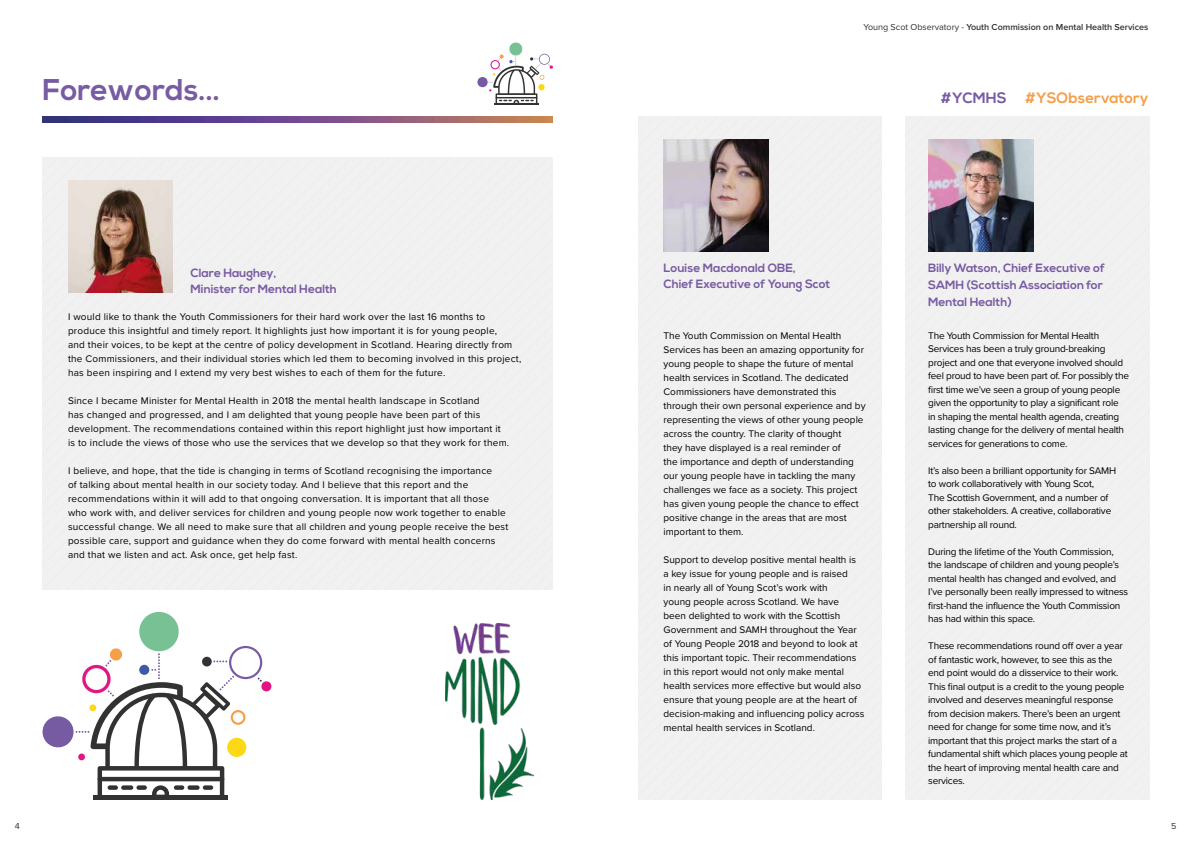
<style>
.page{position:relative;width:1191px;height:842px;background:#fff}
.page>*{position:absolute;margin:0;border:0;box-sizing:border-box;transform-origin:0 0}
.t1{font:700 30px "Nexa";color:#775ba3}
.t2{font:700 15px "Nexa";color:#f59f4a}
.t3{font:700 15px "Nexa";color:#765ba3}
.t4{font:700 12px/16px "Nexa";color:#775ba3}
.t5{font:10px/14px "Proxima Nova";letter-spacing:.02em;color:#000}
.t6{font:10px/13.5px "Proxima Nova";letter-spacing:-.02em;color:#000}
.t7{font:10px/14px "Proxima Nova";color:#000}
.t8{font:600 9px "Proxima Nova";color:#333232}
.t9{font:9px "Proxima Nova";color:#333}
.s1{font-weight:400}
</style>
<div class="page">
<div style="left:43px;top:157px;width:510px;height:432px;background:#f2f1f1"></div>
<img style="left:43px;top:117px;width:510px;height:5px">
<svg style="left:477px;top:42px;width:76px;height:62px"></svg>
<div style="left:638px;top:117px;width:244px;height:682px;background:#f2f1f1"></div>
<div style="left:905px;top:117px;width:244px;height:682px;background:#f2f1f1"></div>
<img style="left:445px;top:623px;width:88px;height:176px">
<img style="left:68px;top:180px;width:105px;height:112px">
<img style="left:663px;top:140px;width:105px;height:112px">
<img style="left:928px;top:140px;width:105px;height:112px">
<svg style="left:42px;top:612px;width:230px;height:187px"></svg>
<h1 class="t1" style="left:43px;top:73px;width:179px">Forewords...</h1>
<p class="t8" style="left:863px;top:20px;width:286px"><span class="s1">Young Scot Observatory -</span> Youth Commission on Mental Health Services</p>
<h2 class="t3" style="left:941px;top:89px;width:67px">#YCMHS</h2>
<h2 class="t2" style="left:1025px;top:89px;width:124px">#YSObservatory</h2>
<p class="t4" style="left:190px;top:265px;width:148px">Clare Haughey,<br>Minister for Mental Health</p>
<p class="t4" style="left:663px;top:260px;width:168px">Louise Macdonald OBE,<br>Chief Executive of Young Scot</p>
<p class="t4" style="left:928px;top:260px;width:178px;line-height:17px">Billy Watson, Chief Executive of<br>SAMH (Scottish Association for<br>Mental Health)</p>
<p class="t5" style="left:68px;top:309px;width:455px">I would like to thank the Youth Commissioners for their hard work over the last 16 months to produce this insightful and timely report. It highlights just how important it is for young people,<br>and their voices, to be kept at the centre of policy development in Scotland. Hearing directly from the Commissioners, and their individual stories which led them to becoming involved in this project, has been inspiring and I extend my very best wishes to each of them for the future.</p>
<p class="t5" style="left:68px;top:393px;width:443px">Since I became Minister for Mental Health in 2018 the mental health landscape in Scotland<br>has changed and progressed, and I am delighted that young people have been part of this development. The recommendations contained within this report highlight just how important it is to include the views of those who use the services that we develop so that they work for them.</p>
<p class="t5" style="left:68px;top:463px;width:442px">I believe, and hope, that the tide is changing in terms of Scotland recognising the importance<br>of talking about mental health in our society today. And I believe that this report and the recommendations within it will add to that ongoing conversation. It is important that all those who work with, and deliver services for children and young people now work together to enable successful change. We all need to make sure that all children and young people receive the best possible care, support and guidance when they do come forward with mental health concerns and that we listen and act. Ask once, get help fast.</p>
<p class="t7" style="left:663px;top:328px;width:203px">The Youth Commission on Mental Health Services has been an amazing opportunity for young people to shape the future of mental health services in Scotland. The dedicated Commissioners have demonstrated this through their own personal experience and by representing the views of other young people across the country. The clarity of thought<br>they have displayed is a real reminder of<br>the importance and depth of understanding our young people have in tackling the many challenges we face as a society. This project has given young people the chance to effect positive change in the areas that are most important to them.</p>
<p class="t7" style="left:663px;top:552px;width:202px">Support to develop positive mental health is<br>a key issue for young people and is raised<br>in nearly all of Young Scot’s work with<br>young people across Scotland. We have<br>been delighted to work with the Scottish Government and SAMH throughout the Year of Young People 2018 and beyond to look at this important topic. Their recommendations in this report would not only make mental health services more effective but would also ensure that young people are at the heart of decision-making and influencing policy across mental health services in Scotland.</p>
<p class="t6" style="left:928px;top:328px;width:202px">The Youth Commission for Mental Health Services has been a truly ground-breaking project and one that everyone involved should feel proud to have been part of. For possibly the first time we’ve seen a group of young people given the opportunity to play a significant role<br>in shaping the mental health agenda, creating lasting change for the delivery of mental health services for generations to come.</p>
<p class="t6" style="left:928px;top:463px;width:189px">It’s also been a brilliant opportunity for SAMH to work collaboratively with Young Scot,<br>The Scottish Government, and a number of other stakeholders. A creative, collaborative partnership all round.</p>
<p class="t6" style="left:928px;top:544px;width:201px">During the lifetime of the Youth Commission, the landscape of children and young people’s mental health has changed and evolved, and I’ve personally been really impressed to witness first-hand the influence the Youth Commission has had within this space.</p>
<p class="t6" style="left:928px;top:639px;width:201px">These recommendations round off over a year of fantastic work, however, to see this as the end point would do a disservice to their work.<br>This final output is a credit to the young people involved and deserves meaningful response from decision makers. There’s been an urgent need for change for some time now, and it’s important that this project marks the start of a fundamental shift which places young people at the heart of improving mental health care and services.</p>
<p class="t9" style="left:15px;top:819px;width:7px">4</p>
<p class="t9" style="left:1171px;top:819px;width:7px">5</p>
</div>
